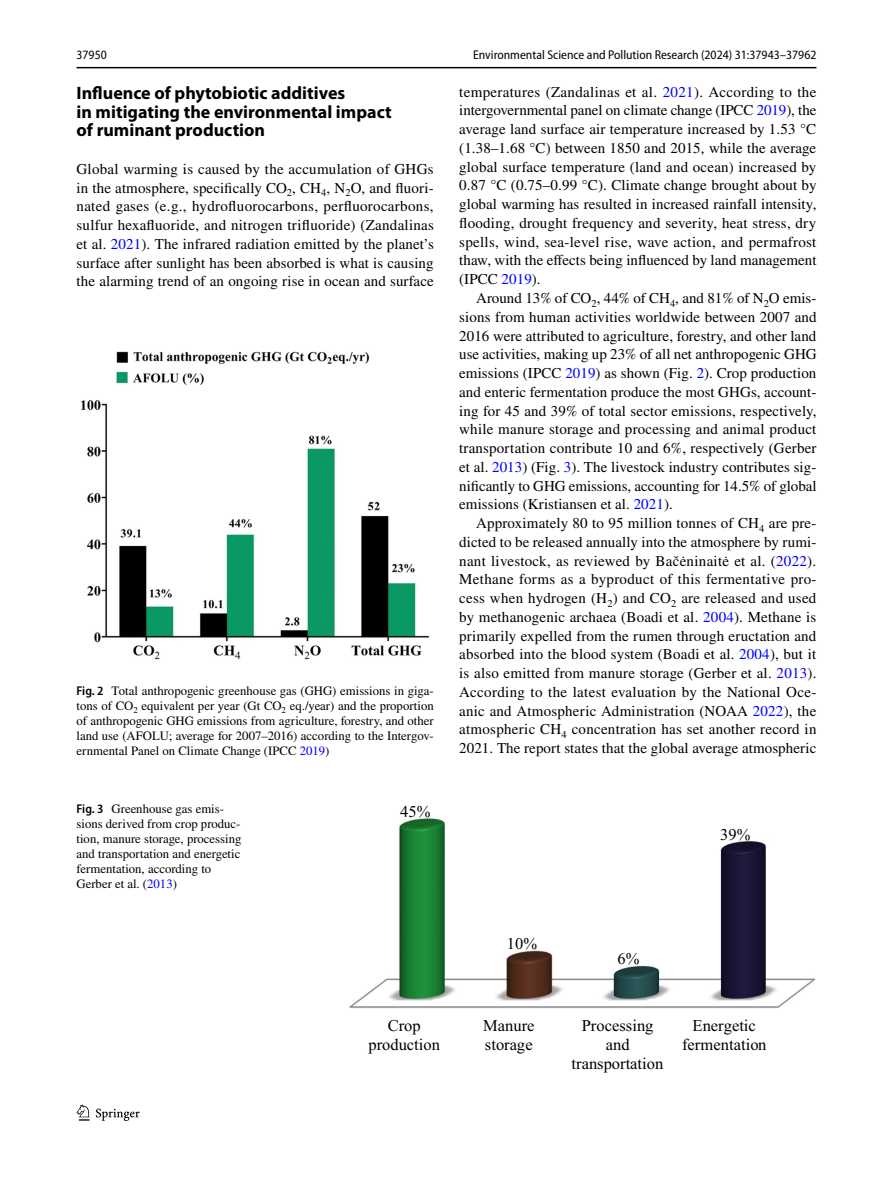
<style>
.page{position:relative;width:893px;height:1187px;background:#fff}
.page>*{position:absolute;margin:0;border:0;box-sizing:border-box;transform-origin:0 0}
.t1{font:700 18px/18.8px "Myriad Pro";color:#000}
.t2{font:16.5px/19px "Times New Roman";color:#000;text-align:center}
.t3{font:15px/18.8px "STIX";letter-spacing:.005em;color:#000;text-align:justify}
.t4{font:12.75px/15px "STIX";color:#000;text-align:justify}
.t5{font:semi-condensed 12.75px "Myriad Pro";color:#000}
.s1{color:#00f}
.s2{font-family:"Myriad Pro";font-weight:600;font-stretch:semi-condensed}
</style>
<div class="page">
<hr style="left:77px;top:67px;width:739px;height:1px;background:#000">
<svg style="left:77px;top:1104px;width:12px;height:16px"></svg>
<svg style="left:96px;top:1108px;width:44px;height:12px"></svg>
<img style="left:81px;top:351px;width:348px;height:309px">
<img style="left:349px;top:818px;width:467px;height:190px">
<p class="t5" style="left:77px;top:48px;width:32px">37950</p>
<p class="t5" style="left:473px;top:48px;width:345px">Environmental Science and Pollution Research (2024) 31:37943–37962</p>
<p class="t1" style="left:77px;top:83px;width:317px">Influence of phytobiotic additives<br>in mitigating the environmental impact of ruminant production</p>
<p class="t3" style="left:77px;top:160px;width:359px">Global warming is caused by the accumulation of GHGs in the atmosphere, specifically CO<sub>2</sub>, CH<sub>4</sub>, N<sub>2</sub>O, and fluori&shy;nated gases (e.g., hydrofluorocarbons, perfluorocarbons, sulfur hexafluoride, and nitrogen trifluoride) (Zandalinas et al. <span class="s1">2021</span>). The infrared radiation emitted by the planet’s surface after sunlight has been absorbed is what is causing the alarming trend of an ongoing rise in ocean and surface</p>
<p class="t3" style="left:459px;top:83px;width:359px">temperatures (Zandalinas et al. <span class="s1">2021</span>). According to the intergovernmental panel on climate change (IPCC <span class="s1">2019</span>), the average land surface air temperature increased by 1.53 °C (1.38–1.68 °C) between 1850 and 2015, while the average global surface temperature (land and ocean) increased by 0.87 °C (0.75–0.99 °C). Climate change brought about by global warming has resulted in increased rainfall intensity, flooding, drought frequency and severity, heat stress, dry spells, wind, sea-level rise, wave action, and permafrost thaw, with the effects being influenced by land management (IPCC <span class="s1">2019</span>).</p>
<p class="t3" style="left:459px;top:289px;width:359px;text-indent:17px">Around 13% of CO<sub>2</sub>, 44% of CH<sub>4</sub>, and 81% of N<sub>2</sub>O emis&shy;sions from human activities worldwide between 2007 and 2016 were attributed to agriculture, forestry, and other land use activities, making up 23% of all net anthropogenic GHG emissions (IPCC <span class="s1">2019</span>) as shown (Fig. <span class="s1">2</span>). Crop production and enteric fermentation produce the most GHGs, account&shy;ing for 45 and 39% of total sector emissions, respectively, while manure storage and processing and animal product transportation contribute 10 and 6%, respectively (Gerber et al. <span class="s1">2013</span>) (Fig. <span class="s1">3</span>). The livestock industry contributes sig&shy;nificantly to GHG emissions, accounting for 14.5% of global emissions (Kristiansen et al. <span class="s1">2021</span>).</p>
<p class="t3" style="left:459px;top:514px;width:359px;text-indent:17px">Approximately 80 to 95 million tonnes of CH<sub>4</sub> are pre&shy;dicted to be released annually into the atmosphere by rumi&shy;nant livestock, as reviewed by Bačėninaitė et al. (<span class="s1">2022</span>).<br>Methane forms as a byproduct of this fermentative pro&shy;cess when hydrogen (H<sub>2</sub>) and CO<sub>2</sub> are released and used by methanogenic archaea (Boadi et al. <span class="s1">2004</span>). Methane is primarily expelled from the rumen through eructation and absorbed into the blood system (Boadi et al. <span class="s1">2004</span>), but it is also emitted from manure storage (Gerber et al. <span class="s1">2013</span>).<br>According to the latest evaluation by the National Oce&shy;anic and Atmospheric Administration (NOAA <span class="s1">2022</span>), the atmospheric CH<sub>4</sub> concentration has set another record in 2021. The report states that the global average atmospheric</p>
<p class="t4" style="left:77px;top:684px;width:359px"><span class="s2">Fig. 2</span> Total anthropogenic greenhouse gas (GHG) emissions in giga&shy;tons of CO<sub>2</sub> equivalent per year (Gt CO<sub>2</sub> eq./year) and the proportion of anthropogenic GHG emissions from agriculture, forestry, and other land use (AFOLU; average for 2007–2016) according to the Intergov&shy;ernmental Panel on Climate Change (IPCC <span class="s1">2019</span>)</p>
<p class="t4" style="left:77px;top:802px;width:166px;text-align:left"><span class="s2">Fig. 3</span> Greenhouse gas emis&shy;sions derived from crop produc&shy;tion, manure storage, processing and transportation and energetic fermentation, according to<br>Gerber et al. (<span class="s1">2013</span>)</p>
<p class="t2" style="left:400px;top:803px;width:32px">45%</p>
<p class="t2" style="left:507px;top:935px;width:32px">10%</p>
<p class="t2" style="left:618px;top:950px;width:24px">6%</p>
<p class="t2" style="left:720px;top:826px;width:32px">39%</p>
<p class="t2" style="left:368px;top:1017px;width:73px">Crop production</p>
<p class="t2" style="left:483px;top:1017px;width:53px;text-align:left">Manure storage</p>
<p class="t2" style="left:572px;top:1017px;width:93px">Processing and transportation</p>
<p class="t2" style="left:682px;top:1017px;width:86px">Energetic fermentation</p>
</div>
